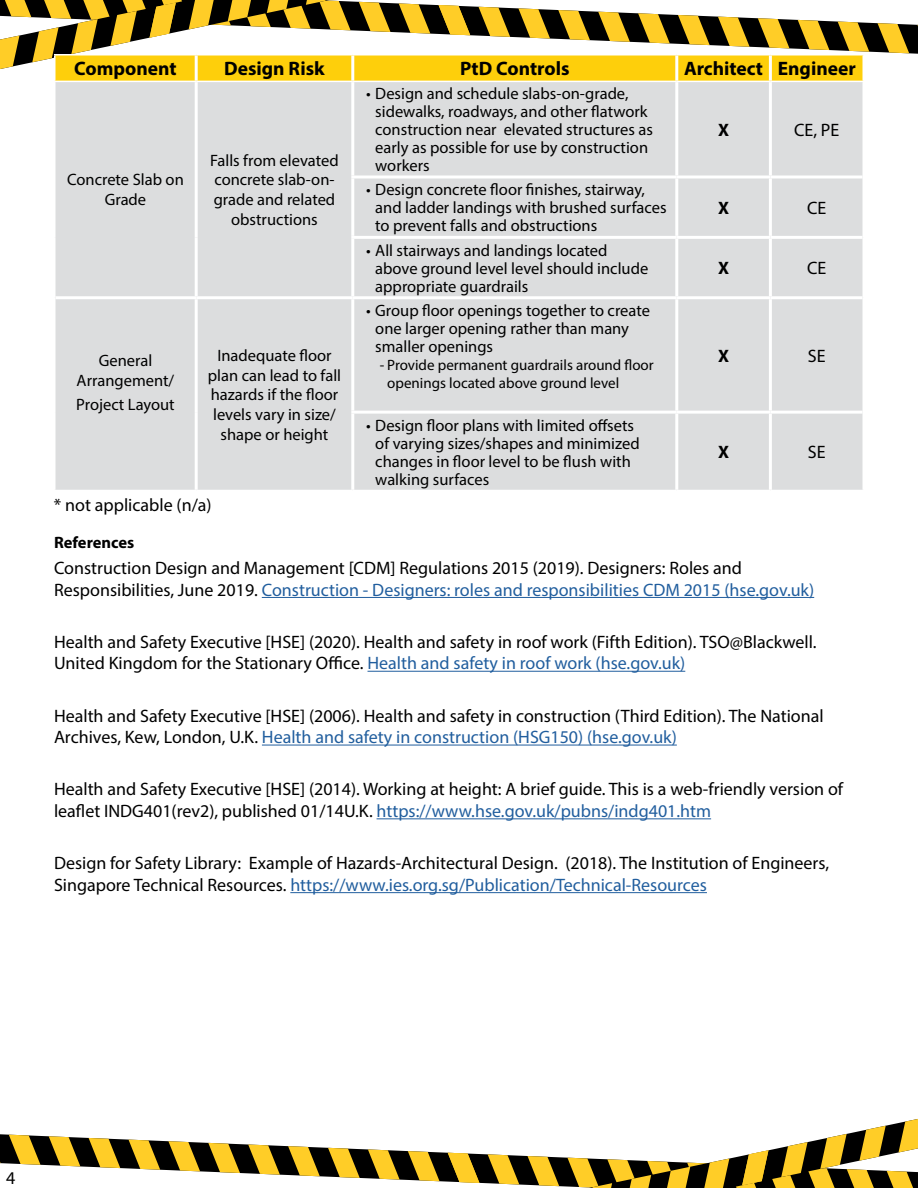
<style>
.page{position:relative;width:918px;height:1188px;background:#fff}
.page>*{position:absolute;margin:0;border:0;box-sizing:border-box;transform-origin:0 0}
.t1{font:700 19.5px "Myriad Pro";color:#000}
.t2{font:18px/21.6px "Myriad Pro";color:#000}
.t3{font:700 18px "Myriad Pro";color:#000}
.t4{font:16.5px/18px "Myriad Pro";color:#000}
.t5{font:700 16.5px "Myriad Pro";color:#000}
.t6{font:15px/18px "Myriad Pro";color:#000}
.s1{color:#215e9e}
</style>
<div class="page">
<svg style="left:869px;top:22px;width:49px;height:32px"></svg>
<svg style="left:878px;top:23px;width:31px;height:30px"></svg>
<svg style="left:917px;top:25px;width:1px;height:29px"></svg>
<svg style="left:0;top:1134px;width:244px;height:40px"></svg>
<svg style="left:208px;top:1143px;width:32px;height:30px"></svg>
<svg style="left:168px;top:1141px;width:32px;height:30px"></svg>
<svg style="left:128px;top:1140px;width:32px;height:30px"></svg>
<svg style="left:89px;top:1138px;width:31px;height:30px"></svg>
<svg style="left:49px;top:1136px;width:31px;height:30px"></svg>
<svg style="left:9px;top:1135px;width:31px;height:30px"></svg>
<svg style="left:0;top:1134px;width:1px;height:29px"></svg>
<svg style="left:244px;top:1144px;width:323px;height:43px"></svg>
<svg style="left:567px;top:1119px;width:351px;height:69px"></svg>
<hr style="left:262px;top:597px;width:552px;height:1px;background:#215e9e">
<hr style="left:368px;top:671px;width:317px;height:1px;background:#215e9e">
<hr style="left:262px;top:745px;width:415px;height:1px;background:#215e9e">
<hr style="left:377px;top:818px;width:334px;height:1px;background:#215e9e">
<hr style="left:290px;top:892px;width:417px;height:1px;background:#215e9e">
<svg style="left:0;top:0;width:869px;height:81px"></svg>
<div style="left:56px;top:82px;width:806px;height:408px;background:#dcddde"></div>
<hr style="left:195px;top:56px;width:3px;height:25px;background:#fff">
<hr style="left:351px;top:56px;width:3px;height:25px;background:#fff">
<hr style="left:675px;top:56px;width:3px;height:25px;background:#fff">
<hr style="left:769px;top:56px;width:3px;height:25px;background:#fff">
<hr style="left:195px;top:82px;width:3px;height:95px;background:#fff">
<hr style="left:351px;top:82px;width:3px;height:94px;background:#fff">
<hr style="left:675px;top:82px;width:3px;height:94px;background:#fff">
<hr style="left:769px;top:82px;width:3px;height:94px;background:#fff">
<hr style="left:195px;top:177px;width:3px;height:60px;background:#fff">
<hr style="left:351px;top:176px;width:326px;height:2px;background:#fff">
<hr style="left:351px;top:178px;width:3px;height:58px;background:#fff">
<hr style="left:677px;top:176px;width:93px;height:2px;background:#fff">
<hr style="left:675px;top:178px;width:3px;height:58px;background:#fff">
<hr style="left:770px;top:176px;width:92px;height:2px;background:#fff">
<hr style="left:769px;top:178px;width:3px;height:58px;background:#fff">
<hr style="left:195px;top:237px;width:3px;height:59px;background:#fff">
<hr style="left:351px;top:236px;width:326px;height:3px;background:#fff">
<hr style="left:351px;top:239px;width:3px;height:57px;background:#fff">
<hr style="left:677px;top:236px;width:93px;height:3px;background:#fff">
<hr style="left:675px;top:239px;width:3px;height:57px;background:#fff">
<hr style="left:770px;top:236px;width:92px;height:3px;background:#fff">
<hr style="left:769px;top:239px;width:3px;height:57px;background:#fff">
<hr style="left:56px;top:296px;width:140px;height:3px;background:#fff">
<hr style="left:196px;top:296px;width:157px;height:3px;background:#fff">
<hr style="left:195px;top:299px;width:3px;height:113px;background:#fff">
<hr style="left:353px;top:296px;width:324px;height:3px;background:#fff">
<hr style="left:351px;top:299px;width:3px;height:112px;background:#fff">
<hr style="left:677px;top:296px;width:93px;height:3px;background:#fff">
<hr style="left:675px;top:299px;width:3px;height:112px;background:#fff">
<hr style="left:770px;top:296px;width:92px;height:3px;background:#fff">
<hr style="left:769px;top:299px;width:3px;height:112px;background:#fff">
<hr style="left:195px;top:412px;width:3px;height:78px;background:#fff">
<hr style="left:351px;top:411px;width:326px;height:3px;background:#fff">
<hr style="left:351px;top:414px;width:3px;height:76px;background:#fff">
<hr style="left:677px;top:411px;width:93px;height:3px;background:#fff">
<hr style="left:675px;top:414px;width:3px;height:76px;background:#fff">
<hr style="left:770px;top:411px;width:92px;height:3px;background:#fff">
<hr style="left:769px;top:414px;width:3px;height:76px;background:#fff">
<hr style="left:54px;top:54px;width:142px;height:2px;background:#fff">
<hr style="left:54px;top:56px;width:2px;height:25px;background:#fff">
<hr style="left:196px;top:54px;width:157px;height:2px;background:#fff">
<hr style="left:353px;top:54px;width:324px;height:2px;background:#fff">
<hr style="left:677px;top:54px;width:93px;height:2px;background:#fff">
<hr style="left:770px;top:54px;width:94px;height:2px;background:#fff">
<hr style="left:862px;top:56px;width:2px;height:25px;background:#fff">
<h2 class="t1" style="left:74px;top:56px;width:104px">Component</h2>
<h2 class="t1" style="left:224px;top:56px;width:102px">Design Risk</h2>
<h2 class="t1" style="left:460px;top:56px;width:111px">PtD Controls</h2>
<h2 class="t1" style="left:684px;top:56px;width:81px">Architect</h2>
<h2 class="t1" style="left:778px;top:56px;width:80px">Engineer</h2>
<p class="t4" style="left:67px;top:170px;width:118px;line-height:19.8px;text-align:center">Concrete Slab on<br>Grade</p>
<p class="t4" style="left:210px;top:150px;width:130px;line-height:19.8px;text-align:center">Falls from elevated concrete slab-on&shy;grade and related obstructions</p>
<p class="t4" style="left:77px;top:350px;width:99px;line-height:19.8px;text-align:center">General<br>Arrangement/</p>
<p class="t4" style="left:76px;top:395px;width:100px">Project Layout</p>
<p class="t4" style="left:208px;top:345px;width:135px;line-height:19.8px;text-align:center">Inadequate floor plan can lead to fall hazards if the floor levels vary in size/ shape or height</p>
<p class="t4" style="left:375px;top:84px;width:279px;text-indent:-9px">• Design and schedule slabs-on-grade, sidewalks, roadways, and other flatwork construction near elevated structures as early as possible for use by construction workers</p>
<p class="t4" style="left:375px;top:181px;width:293px;text-indent:-9px">• Design concrete floor finishes, stairway, and ladder landings with brushed surfaces to prevent falls and obstructions</p>
<p class="t4" style="left:375px;top:241px;width:274px;text-indent:-9px">• All stairways and landings located above ground level level should include appropriate guardrails</p>
<p class="t4" style="left:375px;top:301px;width:276px;text-indent:-9px">• Group floor openings together to create one larger opening rather than many smaller openings</p>
<p class="t6" style="left:387px;top:356px;width:268px;text-indent:-8px">- Provide permanent guardrails around floor openings located above ground level</p>
<p class="t4" style="left:375px;top:416px;width:266px;text-indent:-9px">• Design floor plans with limited offsets of varying sizes/shapes and minimized changes in floor level to be flush with walking surfaces</p>
<p class="t3" style="left:718px;top:118px;width:13px">X</p>
<p class="t2" style="left:794px;top:118px;width:47px">CE, PE</p>
<p class="t3" style="left:718px;top:196px;width:13px">X</p>
<p class="t2" style="left:807px;top:197px;width:21px">CE</p>
<p class="t3" style="left:718px;top:257px;width:13px">X</p>
<p class="t2" style="left:807px;top:257px;width:21px">CE</p>
<p class="t3" style="left:718px;top:344px;width:13px">X</p>
<p class="t2" style="left:808px;top:345px;width:19px">SE</p>
<p class="t3" style="left:718px;top:440px;width:13px">X</p>
<p class="t2" style="left:808px;top:441px;width:19px">SE</p>
<p class="t2" style="left:54px;top:494px;width:159px">* not applicable (n/a)</p>
<p class="t5" style="left:54px;top:532px;width:82px">References</p>
<p class="t2" style="left:54px;top:557px;width:762px">Construction Design and Management [CDM] Regulations 2015 (2019). Designers: Roles and<br>Responsibilities, June 2019. <span class="s1">Construction - Designers: roles and responsibilities CDM 2015 (hse.gov.uk)</span></p>
<p class="t2" style="left:54px;top:631px;width:764px">Health and Safety Executive [HSE] (2020). Health and safety in roof work (Fifth Edition). TSO@Blackwell.<br>United Kingdom for the Stationary Office. <span class="s1">Health and safety in roof work (hse.gov.uk)</span></p>
<p class="t2" style="left:54px;top:705px;width:771px">Health and Safety Executive [HSE] (2006). Health and safety in construction (Third Edition). The National<br>Archives, Kew, London, U.K. <span class="s1">Health and safety in construction (HSG150) (hse.gov.uk)</span></p>
<p class="t2" style="left:54px;top:778px;width:791px">Health and Safety Executive [HSE] (2014). Working at height: A brief guide. This is a web-friendly version of leaflet INDG401(rev2), published 01/14U.K. <span class="s1">https://www.hse.gov.uk/pubns/indg401.htm</span></p>
<p class="t2" style="left:54px;top:852px;width:777px">Design for Safety Library: Example of Hazards-Architectural Design. (2018). The Institution of Engineers,<br>Singapore Technical Resources. <span class="s1">https://www.ies.org.sg/Publication/Technical-Resources</span></p>
<p class="t2" style="left:6px;top:1167px;width:11px">4</p>
</div>
